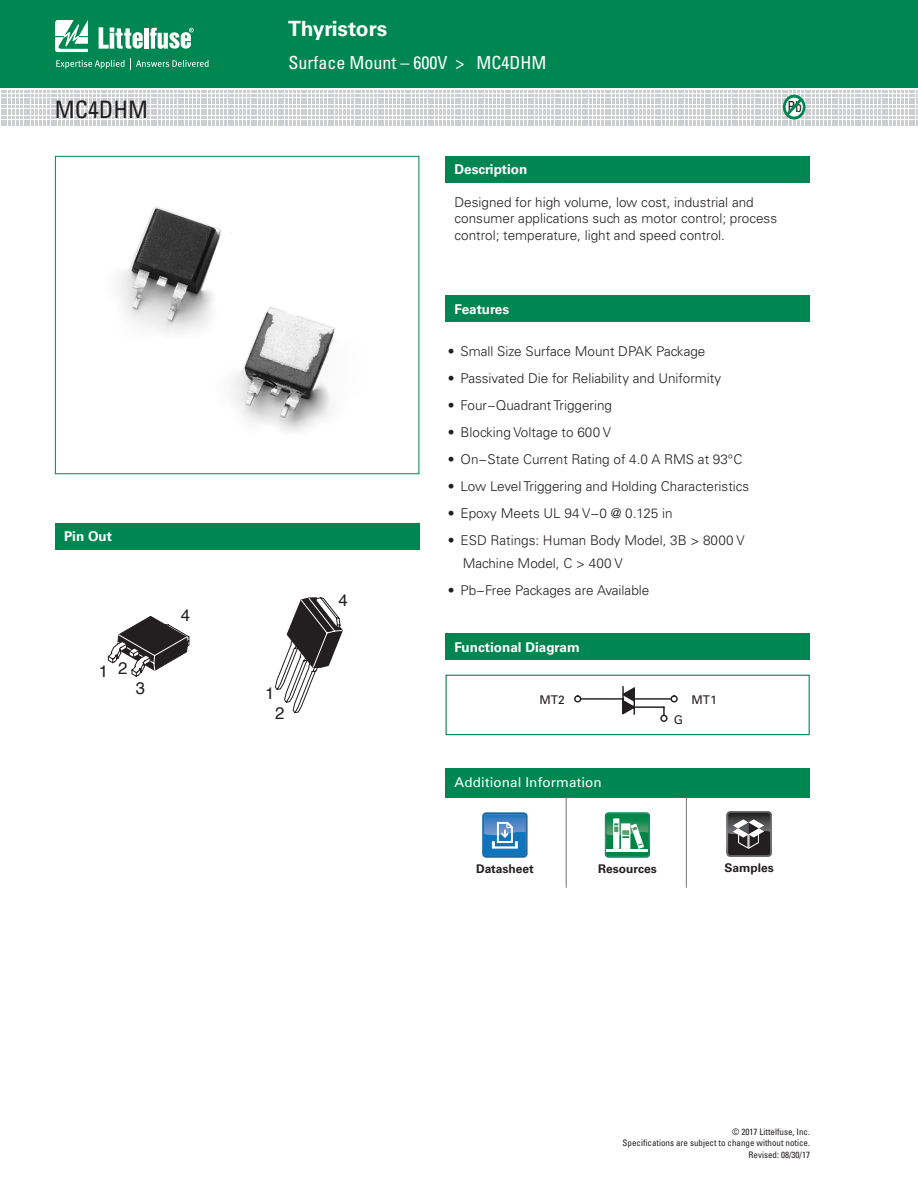
<style>
.page{position:relative;width:918px;height:1188px;background:#fff}
.page>*{position:absolute;margin:0;border:0;box-sizing:border-box;transform-origin:0 0}
.t1{font:condensed 24px "Univers LT Std";color:#231f20}
.t2{font:700 21px "Univers LT Std";color:#fff}
.t3{font:condensed 18px "Univers LT Std";color:#fff}
.t4{font:16.8px "Helvetica";color:#231f20}
.t5{font:condensed 15.3px "Univers LT Std";color:#231f20;scale:.91 1}
.t6{font:300 13.5px/16.5px "Univers LT Std";color:#231f20}
.t7{font:700 13.5px "Univers LT Std";color:#fff}
.t8{font:13.5px "Univers LT Std";letter-spacing:.01em;color:#fff}
.t9{font:700 12px "Univers LT Std";color:#231f20}
.t10{font:12px "Univers";color:#231f20}
.t11{font:condensed 9px/10.8px "Univers LT Std";color:#231f20;text-align:right}
</style>
<div class="page">
<div style="left:0;top:0;width:918px;height:88px;background:#008751"></div>
<svg style="left:55px;top:20px;width:33px;height:32px"></svg>
<hr style="left:144px;top:28px;width:4px;height:21px;background:#fff">
<svg style="left:150px;top:28px;width:44px;height:21px"></svg>
<svg style="left:99px;top:27px;width:44px;height:22px"></svg>
<svg style="left:56px;top:58px;width:153px;height:11px"></svg>
<div style="left:446px;top:295px;width:364px;height:27px;background:#008751"></div>
<div style="left:446px;top:156px;width:364px;height:27px;background:#008751"></div>
<div style="left:445px;top:633px;width:365px;height:27px;background:#008751"></div>
<div style="left:671px;top:695px;width:7px;height:8px;border:1px solid #231f20;border-radius:50%"></div>
<div style="left:574px;top:695px;width:7px;height:8px;border:1px solid #231f20;border-radius:50%"></div>
<svg style="left:575px;top:686px;width:102px;height:35px"></svg>
<div style="left:660px;top:715px;width:8px;height:7px;border:1px solid #231f20;border-radius:50%"></div>
<div style="left:446px;top:675px;width:364px;height:60px;border:1px solid #008751"></div>
<svg style="left:1px;top:91px;width:917px;height:35px"></svg>
<div style="left:446px;top:768px;width:364px;height:29px;background:#008751"></div>
<hr style="left:686px;top:798px;width:1px;height:90px;background:#808285">
<hr style="left:566px;top:798px;width:1px;height:90px;background:#808285">
<svg style="left:726px;top:811px;width:46px;height:46px"></svg>
<svg style="left:605px;top:812px;width:45px;height:46px"></svg>
<hr style="left:607px;top:849px;width:41px;height:2px;background:#fff">
<svg style="left:482px;top:812px;width:46px;height:46px"></svg>
<div style="left:55px;top:523px;width:365px;height:27px;background:#008751"></div>
<img style="left:118px;top:206px;width:218px;height:226px">
<div style="left:55px;top:156px;width:364px;height:318px;border:1px solid #008751"></div>
<svg style="left:275px;top:597px;width:68px;height:117px"></svg>
<svg style="left:108px;top:616px;width:82px;height:61px"></svg>
<h1 class="t1" style="left:55px;top:94px;width:95px">MC4DHM</h1>
<p class="t7" style="left:64px;top:528px;width:50px">Pin Out</p>
<p class="t4" style="left:99px;top:657px;width:30px">1 2</p>
<p class="t4" style="left:136px;top:676px;width:11px">3</p>
<p class="t4" style="left:181px;top:602px;width:11px">4</p>
<h2 class="t2" style="left:288px;top:16px;width:101px">Thyristors</h2>
<h3 class="t3" style="left:288px;top:51px;width:259px">Surface Mount – 600V &gt; MC4DHM</h3>
<p class="t5" style="left:788px;top:97px;width:18px">Pb</p>
<p class="t7" style="left:454px;top:162px;width:74px">Description</p>
<p class="t6" style="left:454px;top:194px;width:324px">Designed for high volume, low cost, industrial and consumer applications such as motor control; process control; temperature, light and speed control.</p>
<p class="t4" style="left:265px;top:681px;width:11px">1</p>
<p class="t4" style="left:275px;top:700px;width:11px">2</p>
<p class="t4" style="left:338px;top:587px;width:11px">4</p>
<p class="t7" style="left:454px;top:301px;width:56px">Features</p>
<p class="t6" style="left:448px;top:343px;width:259px">• Small Size Surface Mount DPAK Package</p>
<p class="t6" style="left:448px;top:370px;width:275px">• Passivated Die for Reliability and Uniformity</p>
<p class="t6" style="left:448px;top:397px;width:166px">• Four−Quadrant Triggering</p>
<p class="t6" style="left:448px;top:424px;width:165px">• Blocking Voltage to 600 V</p>
<p class="t6" style="left:448px;top:451px;width:296px">• On−State Current Rating of 4.0 A RMS at 93°C</p>
<p class="t6" style="left:448px;top:478px;width:303px">• Low Level Triggering and Holding Characteristics</p>
<p class="t6" style="left:448px;top:505px;width:226px">• Epoxy Meets UL 94 V−0 @ 0.125 in</p>
<p class="t6" style="left:463px;top:529px;width:283px;line-height:22.5px;text-indent:-15px">• ESD Ratings: Human Body Model, 3B &gt; 8000 V<br>Machine Model, C &gt; 400 V</p>
<p class="t6" style="left:448px;top:582px;width:203px">• Pb−Free Packages are Available</p>
<p class="t7" style="left:454px;top:639px;width:127px">Functional Diagram</p>
<p class="t10" style="left:539px;top:692px;width:27px">MT2</p>
<p class="t8" style="left:454px;top:775px;width:149px">Additional Information</p>
<p class="t10" style="left:674px;top:712px;width:11px">G</p>
<p class="t10" style="left:691px;top:692px;width:27px">MT1</p>
<p class="t9" style="left:476px;top:861px;width:59px">Datasheet</p>
<p class="t9" style="left:598px;top:861px;width:60px">Resources</p>
<p class="t9" style="left:724px;top:860px;width:51px">Samples</p>
<p class="t11" style="left:623px;top:1126px;width:189px">© 2017 Littelfuse, Inc.<br>Specifications are subject to change without notice.</p>
<p class="t11" style="left:749px;top:1149px;width:63px">Revised: 08/30/17</p>
</div>
